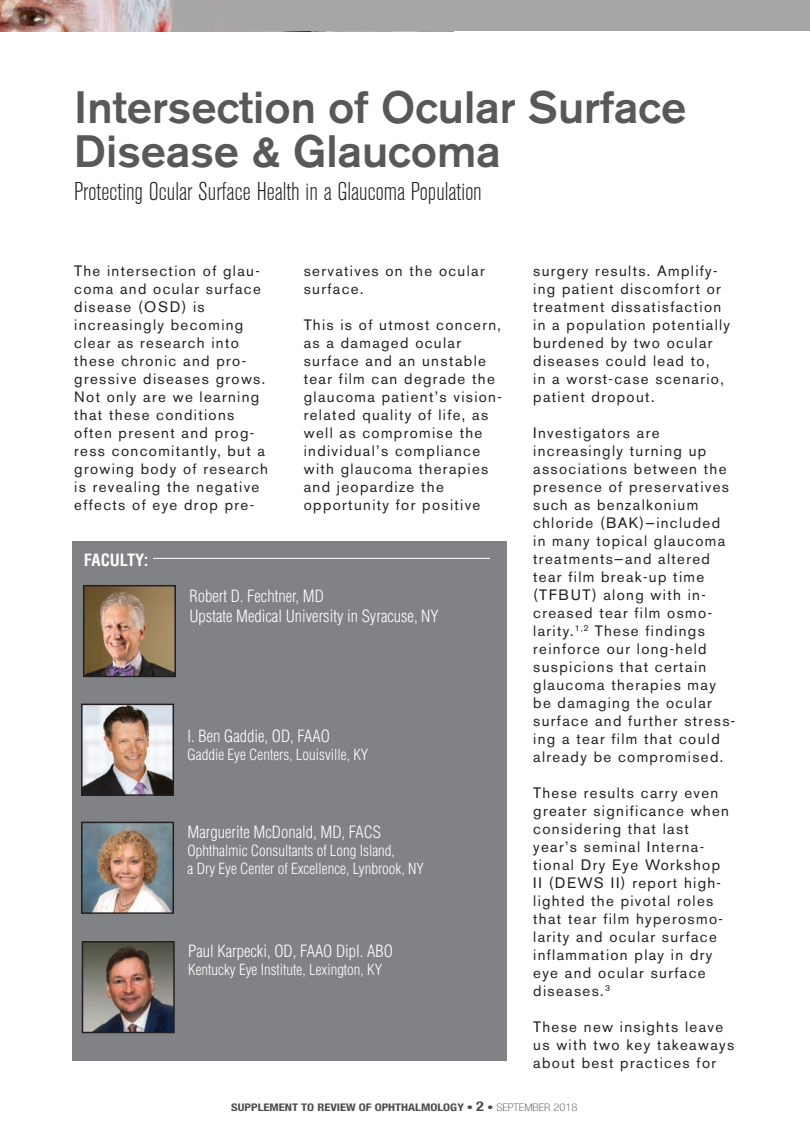
<style>
.page{position:relative;width:810px;height:1134px;background:#fff}
.page>*{position:absolute;margin:0;border:0;box-sizing:border-box;transform-origin:0 0}
.t1{font:500 45px/43.5px "Akzidenz Grotesk BE";color:#57585a}
.t2{font:300 condensed 25.5px "Akzidenz Grotesk BE";color:#231f20}
.t3{font:300 condensed 16.5px/19.8px "Helvetica";color:#fff}
.t4{font:700 condensed 16.5px "Helvetica";color:#fff}
.t5{font:15px/18px "Akzidenz Grotesk BE";letter-spacing:.09em;color:#231f20}
.t6{font:300 condensed 15px/18px "Helvetica";color:#fff}
.t7{font:700 condensed 10.5px "Helvetica Neue";color:#4b4c4d;scale:1.2 1}
.s1{font-size:13.5px}
.s2{font-weight:100}
</style>
<div class="page">
<div style="left:72px;top:541px;width:434px;height:520px;background:#808285"></div>
<img style="left:86px;top:588px;width:87px;height:86px">
<div style="left:83px;top:585px;width:93px;height:92px;border:2px solid #231f20"></div>
<img style="left:85px;top:944px;width:87px;height:86px">
<div style="left:82px;top:941px;width:93px;height:92px;border:2px solid #231f20"></div>
<img style="left:84px;top:825px;width:87px;height:86px">
<div style="left:81px;top:822px;width:93px;height:92px;border:2px solid #231f20"></div>
<img style="left:84px;top:707px;width:87px;height:86px">
<div style="left:81px;top:704px;width:93px;height:92px;border:2px solid #231f20"></div>
<hr style="left:153px;top:558px;width:337px;height:1px;background:#fff">
<div style="left:0;top:0;width:810px;height:31px;background:#a8a6a5"></div>
<img style="left:0;top:0;width:173px;height:31px">
<h1 class="t1" style="left:74px;top:90px;width:614px">Intersection of Ocular Surface<br>Disease &amp; Glaucoma</h1>
<h2 class="t2" style="left:74px;top:182px;width:409px">Protecting Ocular Surface Health in a Glaucoma Population</h2>
<p class="t5" style="left:74px;top:263px;width:195px">The intersection of glau&shy;coma and ocular surface disease (OSD) is increasingly becoming clear as research into these chronic and pro&shy;gressive diseases grows.<br>Not only are we learning that these conditions often present and prog&shy;ress concomitantly, but a growing body of research is revealing the negative effects of eye drop pre-</p>
<p class="t5" style="left:304px;top:263px;width:183px">servatives on the ocular surface.</p>
<p class="t5" style="left:304px;top:317px;width:200px">This is of utmost concern, as a damaged ocular surface and an unstable tear film can degrade the glaucoma patient’s vision&shy;related quality of life, as well as compromise the individual’s compliance with glaucoma therapies and jeopardize the opportunity for positive</p>
<p class="t4" style="left:84px;top:554px;width:66px">FACULTY:</p>
<p class="t3" style="left:189px;top:587px;width:251px">Robert D. Fechtner, MD<br>Upstate Medical University in Syracuse, NY</p>
<p class="t3" style="left:188px;top:727px;width:144px">I. Ben Gaddie, OD, FAAO</p>
<p class="t6" style="left:188px;top:746px;width:182px">Gaddie Eye Centers, Louisville, KY</p>
<p class="t3" style="left:188px;top:824px;width:195px">Marguerite McDonald, MD, FACS</p>
<p class="t6" style="left:188px;top:843px;width:238px">Ophthalmic Consultants of Long Island,<br>a Dry Eye Center of Excellence, Lynbrook, NY</p>
<p class="t3" style="left:188px;top:942px;width:206px">Paul Karpecki, OD, FAAO Dipl. ABO</p>
<p class="t6" style="left:188px;top:962px;width:196px">Kentucky Eye Institute, Lexington, KY</p>
<p class="t5" style="left:533px;top:263px;width:198px">surgery results. Amplify&shy;ing patient discomfort or treatment dissatisfaction in a population potentially burdened by two ocular diseases could lead to,<br>in a worst-case scenario, patient dropout.</p>
<p class="t5" style="left:533px;top:425px;width:204px">Investigators are increasingly turning up associations between the presence of preservatives such as benzalkonium chloride (BAK)—included in many topical glaucoma treatments—and altered tear film break-up time (TFBUT) along with in&shy;creased tear film osmo&shy;larity.<sup>1,2</sup> These findings reinforce our long-held suspicions that certain glaucoma therapies may be damaging the ocular surface and further stress&shy;ing a tear film that could already be compromised.</p>
<p class="t5" style="left:533px;top:785px;width:197px">These results carry even greater significance when considering that last year’s seminal Interna&shy;tional Dry Eye Workshop<br>II (DEWS II) report high&shy;lighted the pivotal roles that tear film hyperosmo&shy;larity and ocular surface inflammation play in dry eye and ocular surface diseases.<sup>3</sup></p>
<p class="t5" style="left:533px;top:1019px;width:203px">These new insights leave us with two key takeaways about best practices for</p>
<p class="t7" style="left:231px;top:1103px;width:290px">SUPPLEMENT TO REVIEW OF OPHTHALMOLOGY • <span class="s1">2</span> • <span class="s2">SEPTEMBER 2018</span></p>
</div>
